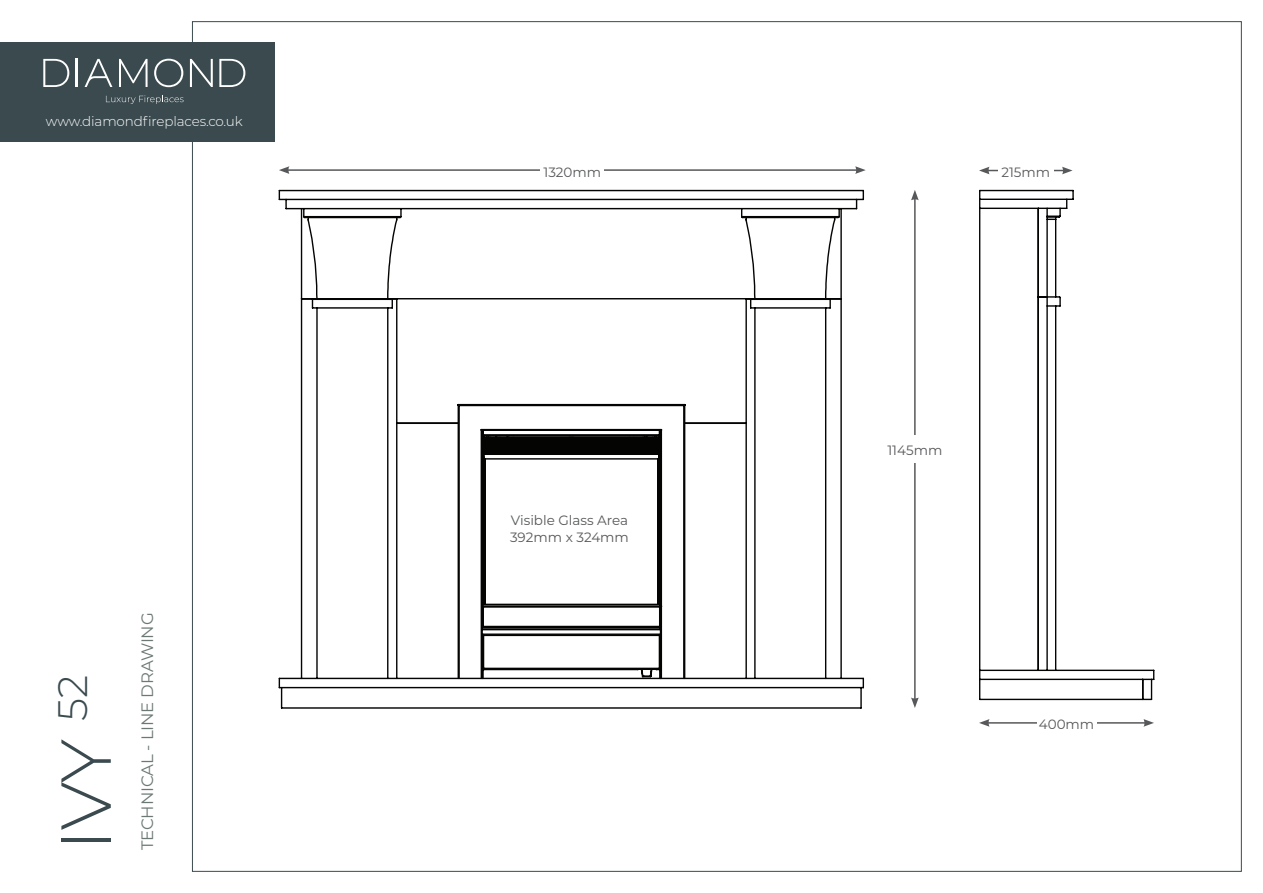
<style>
.page{position:relative;width:1263px;height:893px;background:#fff}
.page>*{position:absolute;margin:0;border:0;box-sizing:border-box;transform-origin:0 0}
.t1{font:300 70.5px "Montserrat";color:#3a4a4f}
.t2{font:16.5px "Montserrat";letter-spacing:-.01em;color:#6b7873}
.t3{font:13.5px/16.2px "Montserrat";color:#57585a}
.t4{font:300 13.5px "Montserrat";letter-spacing:-.01em;color:#fff}
</style>
<div class="page">
<div style="left:0;top:43px;width:274px;height:99px;background:#3a4a4f"></div>
<svg style="left:43px;top:59px;width:26px;height:28px"></svg>
<hr style="left:76px;top:59px;width:2px;height:28px;background:#fff">
<svg style="left:85px;top:59px;width:27px;height:28px"></svg>
<svg style="left:119px;top:59px;width:29px;height:28px"></svg>
<svg style="left:154px;top:59px;width:29px;height:28px"></svg>
<svg style="left:190px;top:59px;width:23px;height:28px"></svg>
<svg style="left:219px;top:59px;width:26px;height:28px"></svg>
<svg style="left:106px;top:95px;width:78px;height:9px"></svg>
<svg style="left:279px;top:190px;width:585px;height:519px"></svg>
<hr style="left:287px;top:169px;width:570px;height:2px;background:#57585a">
<svg style="left:279px;top:166px;width:10px;height:8px"></svg>
<svg style="left:855px;top:166px;width:11px;height:8px"></svg>
<div style="left:540px;top:156px;width:64px;height:28px;background:#fff"></div>
<hr style="left:914px;top:198px;width:2px;height:502px;background:#57585a">
<svg style="left:911px;top:190px;width:8px;height:10px"></svg>
<svg style="left:911px;top:697px;width:8px;height:11px"></svg>
<div style="left:883px;top:435px;width:64px;height:28px;background:#fff"></div>
<svg style="left:979px;top:190px;width:175px;height:510px"></svg>
<hr style="left:987px;top:170px;width:77px;height:1px;background:#57585a">
<svg style="left:979px;top:167px;width:10px;height:7px"></svg>
<svg style="left:1062px;top:167px;width:10px;height:7px"></svg>
<div style="left:998px;top:157px;width:55px;height:27px;background:#fff"></div>
<hr style="left:987px;top:722px;width:159px;height:2px;background:#57585a">
<svg style="left:979px;top:719px;width:10px;height:8px"></svg>
<svg style="left:1143px;top:719px;width:11px;height:8px"></svg>
<div style="left:1037px;top:709px;width:59px;height:28px;background:#fff"></div>
<p class="t4" style="left:46px;top:112px;width:198px">www.diamondfireplaces.co.uk</p>
<p class="t1" style="left:38px;top:850px;width:177px;rotate:-90deg">IVY <sup>52</sup></p>
<p class="t2" style="left:136px;top:850px;width:239px;rotate:-90deg">TECHNICAL - LINE DRAWING</p>
<p class="t3" style="left:543px;top:163px;width:59px">1320mm</p>
<p class="t3" style="left:510px;top:512px;width:120px">Visible Glass Area<br>392mm x 324mm</p>
<p class="t3" style="left:1001px;top:164px;width:50px">215mm</p>
<p class="t3" style="left:887px;top:442px;width:56px">1145mm</p>
<p class="t3" style="left:1039px;top:716px;width:57px">400mm</p>
</div>
